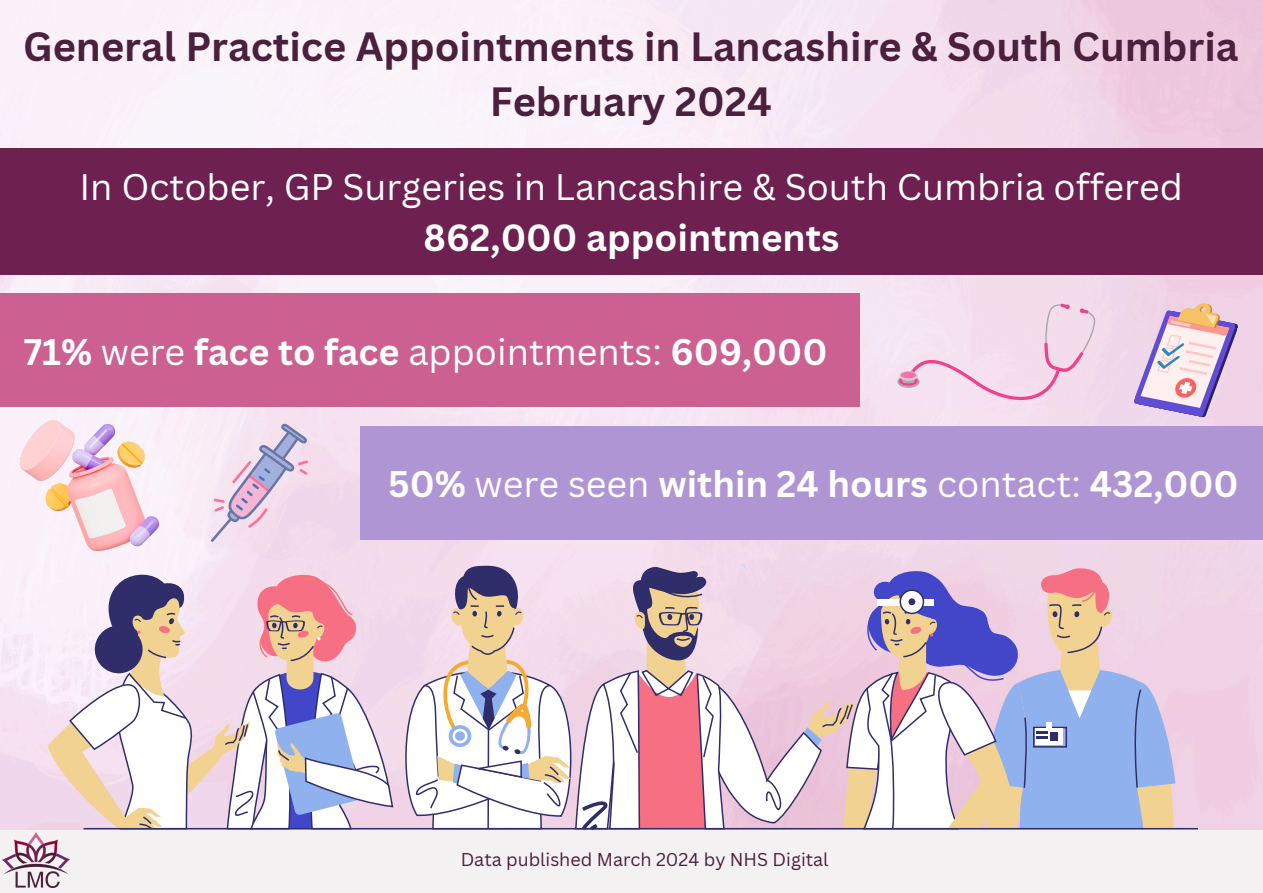
<style>
.page{position:relative;width:1263px;height:893px;background:#fff}
.page>*{position:absolute;margin:0;border:0;box-sizing:border-box;transform-origin:0 0}
.t1{font:700 39.75px/55.1px "Canva Sans";color:#4a203c;text-align:center}
.t2{font:700 36.75px "Canva Sans";color:#fff}
.t3{font:700 36px "Canva Sans";color:#fff}
.t4{font:36px "Canva Sans";color:#fff}
.t5{font:18px "Canva Sans";color:#4a203c}
.s1{font-weight:400}
</style>
<div class="page">
<img style="left:0;top:0;width:1263px;height:830px">
<div style="left:0;top:830px;width:1263px;height:63px;background:#f4f1f3"></div>
<img style="left:2px;top:832px;width:67px;height:55px">
<div style="left:0;top:149px;width:1263px;height:126px;background:#6e2151"></div>
<div style="left:0;top:294px;width:860px;height:113px;background:#cc6191"></div>
<div style="left:361px;top:426px;width:902px;height:114px;background:#b095d4"></div>
<svg style="left:401px;top:565px;width:774px;height:265px"></svg>
<svg style="left:48px;top:572px;width:346px;height:258px"></svg>
<hr style="left:84px;top:828px;width:1114px;height:1px;background:#2f2e6b">
<svg style="left:897px;top:303px;width:199px;height:107px;background:#f3d7e8"></svg>
<svg style="left:1133px;top:299px;width:105px;height:122px"></svg>
<svg style="left:210px;top:423px;width:99px;height:120px;background:#e1cee3"></svg>
<img style="left:20px;top:421px;width:138px;height:130px">
<p class="t1" style="left:23px;top:18px;width:1217px">General Practice Appointments in Lancashire &amp; South Cumbria<br>February 2024</p>
<h2 class="t4" style="left:79px;top:162px;width:1105px">In October, GP Surgeries in Lancashire &amp; South Cumbria offered</h2>
<h2 class="t2" style="left:424px;top:211px;width:417px">862,000 appointments</h2>
<h2 class="t3" style="left:24px;top:326px;width:805px">71% <span class="s1">were</span> face to face <span class="s1">appointments:</span> 609,000</h2>
<p class="t3" style="left:388px;top:458px;width:852px">50% <span class="s1">were seen</span> within 24 hours <span class="s1">contact:</span> 432,000</p>
<p class="t5" style="left:461px;top:846px;width:369px">Data published March 2024 by NHS Digital</p>
</div>
